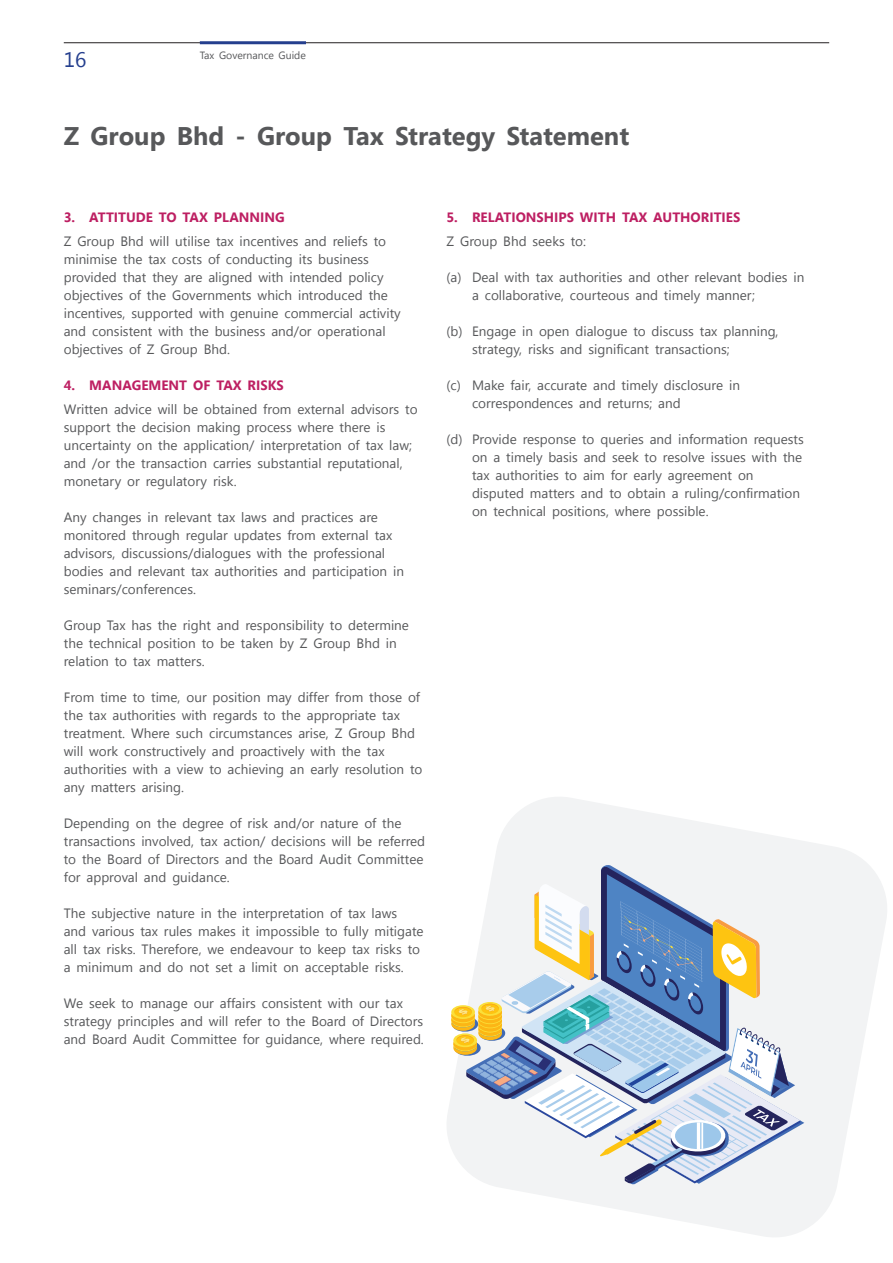
<style>
.page{position:relative;width:893px;height:1263px;background:#fff}
.page>*{position:absolute;margin:0;border:0;box-sizing:border-box;transform-origin:0 0}
.t1{font:700 25.5px "Segoe UI";color:#57585a}
.t2{font:21px "Segoe UI";color:#253f8e}
.t3{font:13.5px/18px "Segoe UI";color:#57585a}
.t4{font:700 13.5px "Segoe UI";color:#bd1f62}
.t5{font:10.5px "Segoe UI";color:#57585a}
</style>
<div class="page">
<svg style="left:447px;top:797px;width:440px;height:440px;fill:#f2f3f4"></svg>
<svg style="left:451px;top:865px;width:353px;height:319px"></svg>
<hr style="left:64px;top:42px;width:765px;height:1px;background:#231f20">
<hr style="left:200px;top:41px;width:106px;height:3px;background:#253f8e">
<h2 class="t2" style="left:64px;top:45px;width:24px">16</h2>
<p class="t5" style="left:200px;top:48px;width:108px">Tax Governance Guide</p>
<h1 class="t1" style="left:64px;top:118px;width:567px">Z Group Bhd - Group Tax Strategy Statement</h1>
<p class="t4" style="left:64px;top:208px;width:222px">3. ATTITUDE TO TAX PLANNING</p>
<p class="t3" style="left:64px;top:232px;width:338px">Z Group Bhd will utilise tax incentives and reliefs to minimise the tax costs of conducting its business provided that they are aligned with intended policy objectives of the Governments which introduced the incentives, supported with genuine commercial activity and consistent with the business and/or operational objectives of Z Group Bhd.</p>
<p class="t4" style="left:64px;top:376px;width:221px">4. MANAGEMENT OF TAX RISKS</p>
<p class="t3" style="left:64px;top:400px;width:355px">Written advice will be obtained from external advisors to support the decision making process where there is uncertainty on the application/ interpretation of tax law; and /or the transaction carries substantial reputational, monetary or regulatory risk.</p>
<p class="t3" style="left:64px;top:508px;width:342px">Any changes in relevant tax laws and practices are monitored through regular updates from external tax advisors, discussions/dialogues with the professional bodies and relevant tax authorities and participation in seminars/conferences.</p>
<p class="t3" style="left:64px;top:616px;width:347px">Group Tax has the right and responsibility to determine the technical position to be taken by Z Group Bhd in relation to tax matters.</p>
<p class="t3" style="left:64px;top:688px;width:360px">From time to time, our position may differ from those of the tax authorities with regards to the appropriate tax treatment. Where such circumstances arise, Z Group Bhd will work constructively and proactively with the tax authorities with a view to achieving an early resolution to any matters arising.</p>
<p class="t3" style="left:64px;top:814px;width:363px">Depending on the degree of risk and/or nature of the transactions involved, tax action/ decisions will be referred to the Board of Directors and the Board Audit Committee for approval and guidance.</p>
<p class="t3" style="left:64px;top:904px;width:361px">The subjective nature in the interpretation of tax laws<br>and various tax rules makes it impossible to fully mitigate all tax risks. Therefore, we endeavour to keep tax risks to a minimum and do not set a limit on acceptable risks.</p>
<p class="t3" style="left:64px;top:994px;width:362px">We seek to manage our affairs consistent with our tax strategy principles and will refer to the Board of Directors and Board Audit Committee for guidance, where required.</p>
<p class="t4" style="left:446px;top:208px;width:295px">5. RELATIONSHIPS WITH TAX AUTHORITIES</p>
<p class="t3" style="left:446px;top:232px;width:141px">Z Group Bhd seeks to:</p>
<p class="t3" style="left:472px;top:268px;width:334px;text-indent:-26px">(a) Deal with tax authorities and other relevant bodies in a collaborative, courteous and timely manner;</p>
<p class="t3" style="left:472px;top:322px;width:308px;text-indent:-26px">(b) Engage in open dialogue to discuss tax planning, strategy, risks and significant transactions;</p>
<p class="t3" style="left:472px;top:376px;width:270px;text-indent:-26px">(c) Make fair, accurate and timely disclosure in correspondences and returns; and</p>
<p class="t3" style="left:472px;top:430px;width:333px;text-indent:-26px">(d) Provide response to queries and information requests on a timely basis and seek to resolve issues with the tax authorities to aim for early agreement on disputed matters and to obtain a ruling/confirmation on technical positions, where possible.</p>
</div>
